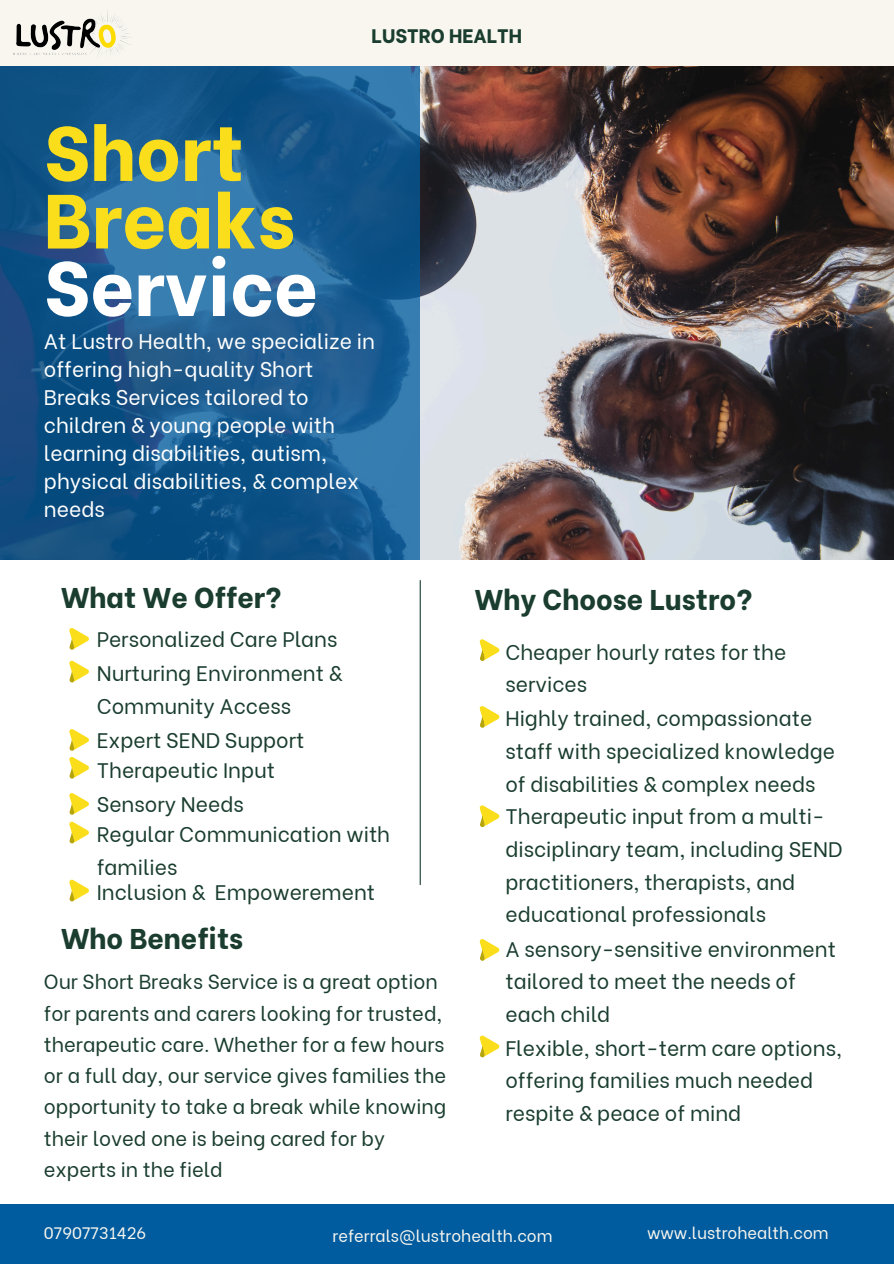
<style>
.page{position:relative;width:894px;height:1264px;background:#fff}
.page>*{position:absolute;margin:0;border:0;box-sizing:border-box;transform-origin:0 0}
.t1{font:800 76.5px/67.5px "Be Vietnam";color:#fbde1b}
.t2{font:800 28.5px "Be Vietnam";color:#1a3d2f}
.t3{font:21px/32.7px "Be Vietnam";color:#1a3d2f}
.t4{font:21px/27.9px "Be Vietnam";color:#fff}
.t5{font:20.1px/31.3px "Be Vietnam";color:#1a3d2f}
.t6{font:800 19.5px "Be Vietnam";color:#1a3d2f}
.t7{font:16.5px "Be Vietnam";color:#f8f6ef}
.s1{color:#fff}
</style>
<div class="page">
<div style="left:0;top:0;width:893px;height:1263px;background:#f8f6ef"></div>
<img style="left:420px;top:66px;width:473px;height:493px">
<div style="left:0;top:560px;width:893px;height:703px;background:#fff"></div>
<svg style="left:0;top:66px;width:420px;height:494px;background:#1a5c90"></svg>
<div style="left:0;top:1204px;width:893px;height:59px;background:#005c9f"></div>
<hr style="left:419px;top:580px;width:1px;height:305px;background:#1a3d2f">
<img style="left:0;top:11px;width:153px;height:119px">
<svg style="left:479px;top:639px;width:20px;height:22px"></svg>
<svg style="left:479px;top:706px;width:20px;height:21px"></svg>
<svg style="left:479px;top:805px;width:20px;height:22px"></svg>
<svg style="left:479px;top:939px;width:20px;height:21px"></svg>
<svg style="left:479px;top:1035px;width:20px;height:22px"></svg>
<svg style="left:69px;top:628px;width:20px;height:21px"></svg>
<svg style="left:69px;top:729px;width:20px;height:21px"></svg>
<svg style="left:69px;top:660px;width:20px;height:22px"></svg>
<svg style="left:69px;top:757px;width:20px;height:21px"></svg>
<svg style="left:69px;top:793px;width:20px;height:21px"></svg>
<svg style="left:69px;top:821px;width:20px;height:22px"></svg>
<svg style="left:69px;top:879px;width:20px;height:22px"></svg>
<p class="t6" style="left:371px;top:20px;width:152px">LUSTRO HEALTH</p>
<p class="t1" style="left:44px;top:111px;width:275px">Short<br>Breaks<br><span class="s1">Service</span></p>
<h3 class="t4" style="left:44px;top:325px;width:332px">At Lustro Health, we specialize in offering high-quality Short<br>Breaks Services tailored to children &amp; young people with learning disabilities, autism, physical disabilities, &amp; complex needs</h3>
<h1 class="t2" style="left:61px;top:574px;width:222px">What We Offer?</h1>
<h4 class="t2" style="left:475px;top:575px;width:279px">Why Choose Lustro?</h4>
<p class="t3" style="left:97px;top:621px;width:242px">Personalized Care Plans</p>
<p class="t3" style="left:97px;top:655px;width:247px">Nurturing Environment &amp;<br>Community Access</p>
<p class="t3" style="left:97px;top:721px;width:209px">Expert SEND Support</p>
<p class="t3" style="left:97px;top:752px;width:180px">Therapeutic Input</p>
<p class="t3" style="left:97px;top:785px;width:148px">Sensory Needs</p>
<p class="t3" style="left:97px;top:816px;width:295px">Regular Communication with families</p>
<p class="t3" style="left:97px;top:873px;width:280px">Inclusion &amp; Empowerement</p>
<p class="t2" style="left:61px;top:914px;width:184px">Who Benefits</p>
<h2 class="t5" style="left:44px;top:964px;width:404px">Our Short Breaks Service is a great option for parents and carers looking for trusted, therapeutic care. Whether for a few hours or a full day, our service gives families the opportunity to take a break while knowing their loved one is being cared for by experts in the field</h2>
<p class="t3" style="left:505px;top:633px;width:282px">Cheaper hourly rates for the services</p>
<p class="t3" style="left:505px;top:700px;width:331px">Highly trained, compassionate staff with specialized knowledge of disabilities &amp; complex needs</p>
<p class="t3" style="left:505px;top:798px;width:338px">Therapeutic input from a multi&shy;disciplinary team, including SEND practitioners, therapists, and educational professionals</p>
<p class="t3" style="left:505px;top:930px;width:332px">A sensory-sensitive environment tailored to meet the needs of each child</p>
<p class="t3" style="left:505px;top:1029px;width:338px">Flexible, short-term care options, offering families much needed respite &amp; peace of mind</p>
<h2 class="t7" style="left:44px;top:1219px;width:104px">07907731426</h2>
<p class="t7" style="left:332px;top:1221px;width:221px">referrals@lustrohealth.com</p>
<p class="t7" style="left:646px;top:1219px;width:183px">www.lustrohealth.com</p>
</div>
